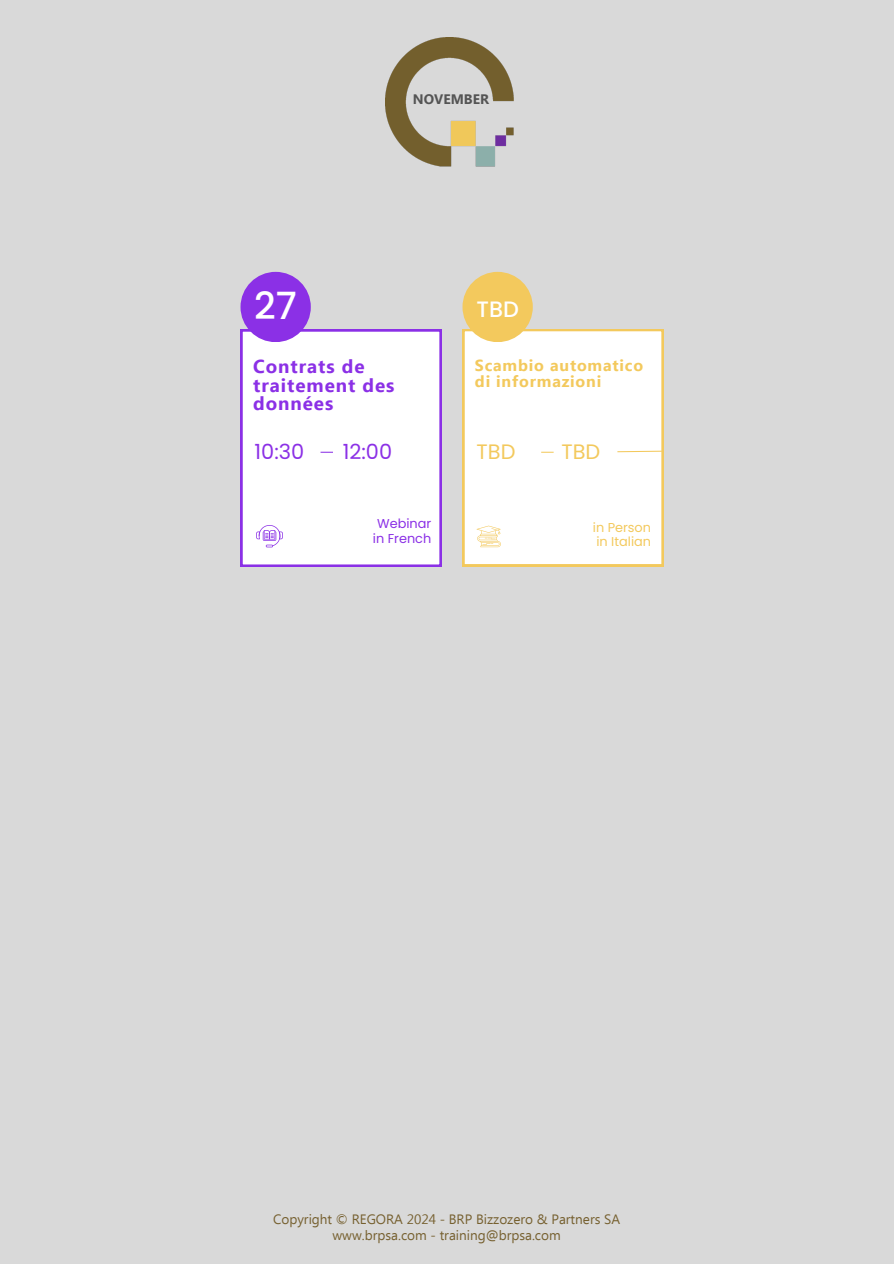
<style>
.page{position:relative;width:894px;height:1264px;background:#fff}
.page>*{position:absolute;margin:0;border:0;box-sizing:border-box;transform-origin:0 0}
.t1{font:500 37.5px "Poppins";color:#fff}
.t2{font:500 22.2px "Poppins";color:#fff}
.t3{font:20.85px "Poppins";color:#8b30e6}
.t4{font:20.85px "Poppins";color:#f3c95d}
.t5{font:700 18.75px/18.5px "Ebrima";letter-spacing:.05em;color:#8b30e6}
.t6{font:700 16.05px/15.9px "Ebrima";letter-spacing:.05em;color:#f3c95d}
.t7{font:700 13.8px "Ebrima";color:#545454}
.t8{font:13.5px "Ebrima";color:#76602f}
.t9{font:12.9px/14.5px "Poppins";color:#f3c95d}
.t10{font:12.9px/14.5px "Poppins";color:#8b30e6;text-align:center}
</style>
<div class="page">
<div style="left:0;top:0;width:893px;height:1263px;background:#d9d9d9"></div>
<img style="left:386px;top:38px;width:128px;height:129px">
<div style="left:462px;top:329px;width:201px;height:237px;background:#fff"></div>
<div style="left:462px;top:272px;width:70px;height:70px;background:#f3c95d;border-radius:50%"></div>
<svg style="left:541px;top:452px;width:12px;height:1px"></svg>
<svg style="left:616px;top:450px;width:46px;height:3px"></svg>
<svg style="left:476px;top:525px;width:24px;height:22px"></svg>
<div style="left:240px;top:329px;width:201px;height:237px;background:#fff"></div>
<div style="left:240px;top:272px;width:71px;height:70px;background:#8b30e6;border-radius:50%"></div>
<svg style="left:320px;top:452px;width:13px;height:1px"></svg>
<svg style="left:256px;top:525px;width:27px;height:22px"></svg>
<p class="t7" style="left:413px;top:90px;width:78px">NOVEMBER</p>
<p class="t1" style="left:254px;top:279px;width:44px">27</p>
<h3 class="t5" style="left:253px;top:357px;width:143px">Contrats de traitement des données</h3>
<h3 class="t3" style="left:254px;top:437px;width:51px">10:30</h3>
<h3 class="t3" style="left:343px;top:437px;width:51px">12:00</h3>
<h1 class="t2" style="left:476px;top:294px;width:44px">TBD</h1>
<p class="t6" style="left:475px;top:356px;width:170px">Scambio automatico di informazioni</p>
<h3 class="t4" style="left:476px;top:437px;width:40px">TBD</h3>
<h3 class="t4" style="left:561px;top:437px;width:40px">TBD</h3>
<p class="t10" style="left:373px;top:516px;width:60px">Webinar in French</p>
<p class="t9" style="left:592px;top:520px;width:60px">in Person in Italian</p>
<p class="t8" style="left:273px;top:1209px;width:348px">Copyright © REGORA 2024 - BRP Bizzozero &amp; Partners SA</p>
<p class="t8" style="left:332px;top:1225px;width:230px">www.brpsa.com - training@brpsa.com</p>
</div>
